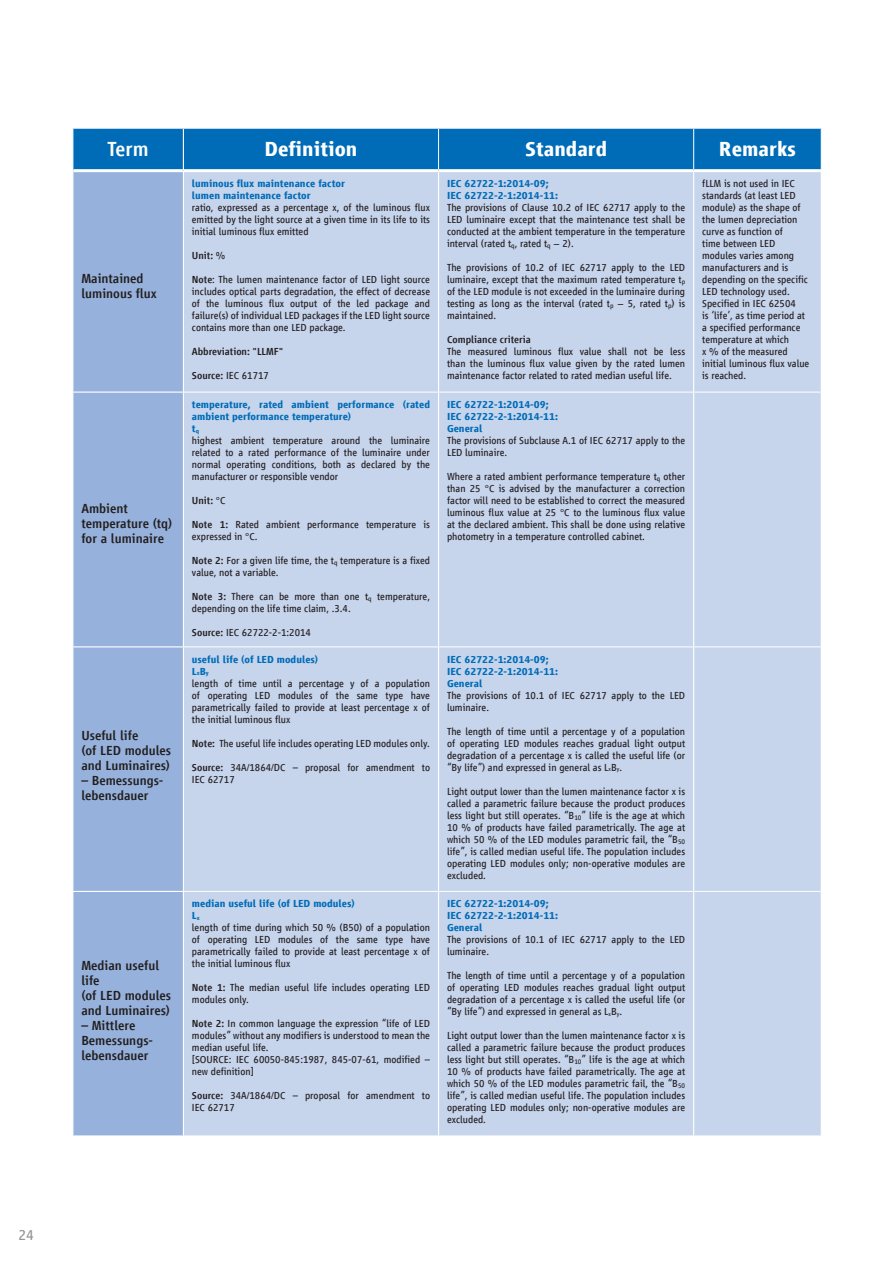
<style>
.page{position:relative;width:893px;height:1263px;background:#fff}
.page>*{position:absolute;margin:0;border:0;box-sizing:border-box;transform-origin:0 0}
.t1{font:700 21px "Vialog LT Com";color:#fff}
.t2{font:500 21px "Vialog LT Com";color:#fff}
.t3{font:15px "Vialog LT Com";color:#939598}
.t4{font:500 13.5px/15px "Vialog LT Com";color:#231f20}
.t5{font:10.5px/12px "Vialog LT Com";color:#231f20}
.t6{font:700 10.5px/12px "Vialog LT Com";color:#006cb7}
.t7{font:500 10.5px "Vialog LT Com";color:#231f20}
.s1{font-weight:400}
.s2{font-weight:500}
.s3{font-weight:700;color:#006cb7}
.s4{font-weight:700;font-size:6.15px;color:#006cb7}
.s5{font-size:6.15px}
</style>
<div class="page">
<div style="left:73px;top:129px;width:748px;height:40px;background:#006cb7"></div>
<div style="left:73px;top:172px;width:110px;height:963px;background:#96b2dc"></div>
<div style="left:184px;top:172px;width:637px;height:963px;background:#c6d4ec"></div>
<hr style="left:438px;top:129px;width:1px;height:40px;background:#fff">
<hr style="left:693px;top:129px;width:1px;height:40px;background:#fff">
<hr style="left:184px;top:392px;width:254px;height:1px;background:#fff">
<hr style="left:439px;top:392px;width:254px;height:1px;background:#fff">
<hr style="left:694px;top:392px;width:127px;height:1px;background:#fff">
<hr style="left:439px;top:646px;width:254px;height:1px;background:#fff">
<hr style="left:694px;top:646px;width:127px;height:1px;background:#fff">
<hr style="left:72px;top:391px;width:112px;height:2px;background:#fff">
<hr style="left:72px;top:646px;width:112px;height:1px;background:#fff">
<hr style="left:439px;top:891px;width:254px;height:1px;background:#fff">
<hr style="left:694px;top:891px;width:127px;height:1px;background:#fff">
<hr style="left:72px;top:891px;width:112px;height:1px;background:#fff">
<hr style="left:184px;top:646px;width:254px;height:1px;background:#fff">
<hr style="left:184px;top:891px;width:254px;height:1px;background:#fff">
<hr style="left:183px;top:129px;width:1px;height:42px;background:#fff">
<hr style="left:438px;top:172px;width:1px;height:220px;background:#fff">
<hr style="left:693px;top:172px;width:1px;height:220px;background:#fff">
<hr style="left:438px;top:392px;width:1px;height:255px;background:#fff">
<hr style="left:693px;top:392px;width:1px;height:255px;background:#fff">
<hr style="left:438px;top:647px;width:1px;height:244px;background:#fff">
<hr style="left:693px;top:647px;width:1px;height:244px;background:#fff">
<hr style="left:438px;top:891px;width:1px;height:244px;background:#fff">
<hr style="left:693px;top:891px;width:1px;height:244px;background:#fff">
<h2 class="t3" style="left:19px;top:1226px;width:17px">24</h2>
<h1 class="t2" style="left:108px;top:138px;width:43px">Term</h1>
<h1 class="t1" style="left:265px;top:138px;width:94px">Definition</h1>
<h1 class="t1" style="left:525px;top:138px;width:84px">Standard</h1>
<h1 class="t1" style="left:719px;top:138px;width:78px">Remarks</h1>
<p class="t4" style="left:81px;top:271px;width:77px">Maintained luminous flux</p>
<p class="t4" style="left:81px;top:501px;width:93px">Ambient temperature (tq) for a luminaire</p>
<p class="t4" style="left:81px;top:728px;width:91px">Useful life<br>(of LED modules and Luminaires)</p>
<p class="t4" style="left:81px;top:773px;width:84px">– Bemessungs&shy;lebensdauer</p>
<p class="t4" style="left:81px;top:958px;width:91px">Median useful life<br>(of LED modules and Luminaires)</p>
<p class="t4" style="left:81px;top:1018px;width:73px">– Mittlere<br>Bemessungs&shy;lebensdauer</p>
<p class="t6" style="left:192px;top:177px;width:155px">luminous flux maintenance factor lumen maintenance factor</p>
<p class="t5" style="left:192px;top:201px;width:240px;text-align:justify">ratio, expressed as a percentage x, of the luminous flux emitted by the light source at a given time in its life to its initial luminous flux emitted</p>
<p class="t7" style="left:192px;top:249px;width:35px">Unit: <span class="s1">%</span></p>
<p class="t5" style="left:192px;top:273px;width:240px;text-align:justify"><span class="s2">Note</span>: The lumen maintenance factor of LED light source includes optical parts degradation, the effect of decrease of the luminous flux output of the led package and failure(s) of individual LED packages if the LED light source contains more than one LED package.</p>
<p class="t7" style="left:192px;top:345px;width:93px">Abbreviation: "LLMF"</p>
<p class="t5" style="left:192px;top:369px;width:79px"><span class="s2">Source:</span> IEC 61717</p>
<p class="t5" style="left:192px;top:399px;width:240px"><span class="s3">temperature, rated ambient performance (rated ambient performance temperature)<br>t</span><span class="s4">q<br></span>highest ambient temperature around the luminaire related to a rated performance of the luminaire under normal operating conditions, both as declared by the manufacturer or responsible vendor</p>
<p class="t7" style="left:192px;top:495px;width:35px">Unit: <span class="s1">°C</span></p>
<p class="t5" style="left:192px;top:519px;width:240px"><span class="s2">Note 1:</span> Rated ambient performance temperature is expressed in °C.</p>
<p class="t5" style="left:192px;top:555px;width:240px"><span class="s2">Note 2:</span> For a given life time, the t<sub>q</sub> temperature is a fixed value, not a variable.</p>
<p class="t5" style="left:192px;top:591px;width:240px"><span class="s2">Note 3:</span> There can be more than one t<sub>q</sub> temperature, depending on the life time claim, .3.4.</p>
<p class="t5" style="left:192px;top:627px;width:120px"><span class="s2">Source:</span> IEC 62722-2-1:2014</p>
<p class="t5" style="left:192px;top:653px;width:240px"><span class="s3">useful life (of LED modules)<br>L</span><span class="s4">x</span><span class="s3">B</span><span class="s4">y<br></span>length of time until a percentage y of a population of operating LED modules of the same type have parametrically failed to provide at least percentage x of the initial luminous flux</p>
<p class="t5" style="left:192px;top:737px;width:240px"><span class="s2">Note:</span> The useful life includes operating LED modules only.</p>
<p class="t5" style="left:192px;top:761px;width:240px"><span class="s2">Source:</span> 34A/1864/DC – proposal for amendment to<br>IEC 62717</p>
<p class="t5" style="left:192px;top:898px;width:240px"><span class="s3">median useful life (of LED modules)<br>L</span><span class="s4">x<br></span>length of time during which 50 % (B50) of a population of operating LED modules of the same type have parametrically failed to provide at least percentage x of the initial luminous flux</p>
<p class="t5" style="left:192px;top:982px;width:240px"><span class="s2">Note 1:</span> The median useful life includes operating LED modules only.</p>
<p class="t5" style="left:192px;top:1018px;width:240px"><span class="s2">Note 2:</span> In common language the expression “life of LED modules” without any modifiers is understood to mean the median useful life.<br>[SOURCE: IEC 60050-845:1987, 845-07-61, modified – new definition]</p>
<p class="t5" style="left:192px;top:1090px;width:240px"><span class="s2">Source:</span> 34A/1864/DC – proposal for amendment to<br>IEC 62717</p>
<p class="t6" style="left:447px;top:177px;width:113px">IEC 62722-1:2014-09;<br>IEC 62722-2-1:2014-11:</p>
<p class="t5" style="left:447px;top:201px;width:240px;text-align:justify">The provisions of Clause 10.2 of IEC 62717 apply to the LED luminaire except that the maintenance test shall be conducted at the ambient temperature in the temperature interval (rated t<sub>q</sub>, rated t<sub>q</sub> − 2).</p>
<p class="t5" style="left:447px;top:261px;width:240px;text-align:justify">The provisions of 10.2 of IEC 62717 apply to the LED luminaire, except that the maximum rated temperature t<sub>p </sub>of the LED module is not exceeded in the luminaire during testing as long as the interval (rated t<sub>p</sub> − 5, rated t<sub>p</sub>) is maintained.</p>
<p class="t7" style="left:447px;top:333px;width:85px">Compliance criteria</p>
<p class="t5" style="left:447px;top:345px;width:240px;text-align:justify">The measured luminous flux value shall not be less than the luminous flux value given by the rated lumen maintenance factor related to rated median useful life.</p>
<p class="t6" style="left:447px;top:399px;width:113px">IEC 62722-1:2014-09;<br>IEC 62722-2-1:2014-11:<br>General</p>
<p class="t5" style="left:447px;top:435px;width:240px">The provisions of Subclause A.1 of IEC 62717 apply to the<br>LED luminaire.</p>
<p class="t5" style="left:447px;top:471px;width:240px;text-align:justify">Where a rated ambient performance temperature t<sub>q</sub> other than 25 °C is advised by the manufacturer a correction factor will need to be established to correct the measured luminous flux value at 25 °C to the luminous flux value at the declared ambient. This shall be done using relative photometry in a temperature controlled cabinet.</p>
<p class="t6" style="left:447px;top:653px;width:113px">IEC 62722-1:2014-09;<br>IEC 62722-2-1:2014-11:<br>General</p>
<p class="t5" style="left:447px;top:689px;width:240px">The provisions of 10.1 of IEC 62717 apply to the LED luminaire.</p>
<p class="t5" style="left:447px;top:725px;width:240px;text-align:justify">The length of time until a percentage y of a population of operating LED modules reaches gradual light output degradation of a percentage x is called the useful life (or “By life”) and expressed in general as L<span class="s5">x</span>B<span class="s5">y</span>.</p>
<p class="t5" style="left:447px;top:785px;width:240px;text-align:justify">Light output lower than the lumen maintenance factor x is called a parametric failure because the product produces less light but still operates. “B<sub>10</sub>” life is the age at which 10 % of products have failed parametrically. The age at which 50 % of the LED modules parametric fail, the “B<sub>50 </sub>life”, is called median useful life. The population includes operating LED modules only; non-operative modules are excluded.</p>
<p class="t6" style="left:447px;top:898px;width:113px">IEC 62722-1:2014-09;<br>IEC 62722-2-1:2014-11:<br>General</p>
<p class="t5" style="left:447px;top:934px;width:240px">The provisions of 10.1 of IEC 62717 apply to the LED luminaire.</p>
<p class="t5" style="left:447px;top:970px;width:240px;text-align:justify">The length of time until a percentage y of a population of operating LED modules reaches gradual light output degradation of a percentage x is called the useful life (or “By life”) and expressed in general as L<span class="s5">x</span>B<span class="s5">y</span>.</p>
<p class="t5" style="left:447px;top:1030px;width:240px;text-align:justify">Light output lower than the lumen maintenance factor x is called a parametric failure because the product produces less light but still operates. “B<sub>10</sub>” life is the age at which 10 % of products have failed parametrically. The age at which 50 % of the LED modules parametric fail, the “B<sub>50 </sub>life”, is called median useful life. The population includes operating LED modules only; non-operative modules are excluded.</p>
<p class="t5" style="left:702px;top:177px;width:109px">fLLM is not used in IEC standards (at least LED module) as the shape of the lumen depreciation curve as function of<br>time between LED modules varies among manufacturers and is depending on the specific<br>LED technology used.<br>Specified in IEC 62504<br>is ‘life’, as time period at a specified performance temperature at which<br>x % of the measured initial luminous flux value is reached.</p>
</div>
